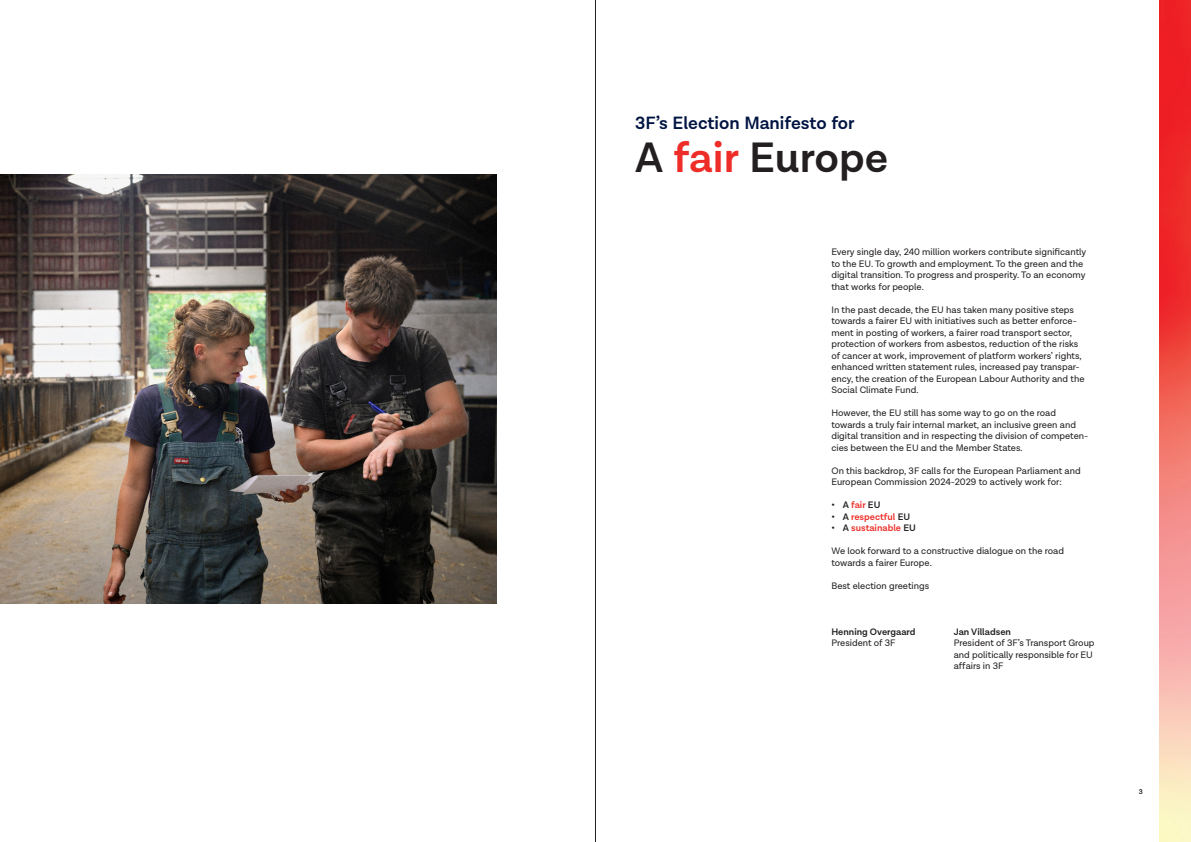
<style>
.page{position:relative;width:1191px;height:842px;background:#fff}
.page>*{position:absolute;margin:0;border:0;box-sizing:border-box;transform-origin:0 0}
.Overskrift_1___H1{font:600 43px "Lota Grotesque Alt 1";color:#231f20}
.Overskrift_1___H1-2{font:600 18px "Lota Grotesque";color:#001442}
.Brødtekst___P{font:9.5px/11.5px "Lota Grotesque";color:#231f20}
.Mellemrubrik___P{font:600 9.5px "Lota Grotesque";color:#ee2d28}
.Brødtekst___P-2{font:600 9.5px "Lota Grotesque";color:#231f20}
.Mellemrubrik___P-2{font:600 9.5px "Lota Grotesque";color:#231f20}
.t1{font:600 7px "Lota Grotesque";color:#231f20}
.s1{color:#ee2d28}
.s2{color:#231f20}
</style>
<div class="page">
<img style="left:0;top:175px;width:496px;height:428px">
<img style="left:1159px;top:0;width:32px;height:842px">
<hr style="left:595px;top:0;width:1px;height:842px;background:#231f20">
<h1 class="Overskrift_1___H1-2" style="left:635px;top:112px;width:221px">3F’s Election Manifesto for</h1>
<h1 class="Overskrift_1___H1" style="left:635px;top:133px;width:255px">A <span class="s1">fair</span> Europe</h1>
<p class="Brødtekst___P" style="left:831px;top:246px;width:256px">Every single day, 240 million workers contribute significantly to the EU. To growth and employment. To the green and the digital transition. To progress and prosperity. To an economy that works for people.</p>
<p class="Brødtekst___P" style="left:831px;top:304px;width:255px">In the past decade, the EU has taken many positive steps towards a fairer EU with initiatives such as better enforce&shy;ment in posting of workers, a fairer road transport sector, protection of workers from asbestos, reduction of the risks of cancer at work, improvement of platform workers’ rights, enhanced written statement rules, increased pay transpar&shy;ency, the creation of the European Labour Authority and the Social Climate Fund.</p>
<p class="Brødtekst___P" style="left:831px;top:407px;width:258px">However, the EU still has some way to go on the road towards a truly fair internal market, an inclusive green and digital transition and in respecting the division of competen&shy;cies between the EU and the Member States.</p>
<p class="Brødtekst___P" style="left:831px;top:465px;width:251px">On this backdrop, 3F calls for the European Parliament and<br>European Commission 2024-2029 to actively work for:</p>
<p class="Mellemrubrik___P-2" style="left:831px;top:500px;width:51px">• A <span class="s1">fair</span> EU</p>
<p class="Mellemrubrik___P" style="left:831px;top:511px;width:80px"><span class="s2">• A</span> respectful <span class="s2">EU</span></p>
<p class="Mellemrubrik___P" style="left:831px;top:523px;width:86px"><span class="s2">• A</span> sustainable <span class="s2">EU</span></p>
<p class="Brødtekst___P" style="left:831px;top:545px;width:234px">We look forward to a constructive dialogue on the road towards a fairer Europe.</p>
<p class="Brødtekst___P" style="left:831px;top:580px;width:99px">Best election greetings</p>
<p class="Brødtekst___P-2" style="left:831px;top:626px;width:86px">Henning Overgaard</p>
<p class="Brødtekst___P" style="left:831px;top:637px;width:65px">President of 3F</p>
<p class="Brødtekst___P-2" style="left:953px;top:626px;width:59px">Jan Villadsen</p>
<p class="Brødtekst___P" style="left:953px;top:637px;width:142px">President of 3F’s Transport Group and politically responsible for EU affairs in 3F</p>
<p class="t1" style="left:1138px;top:787px;width:5px">3</p>
</div>
